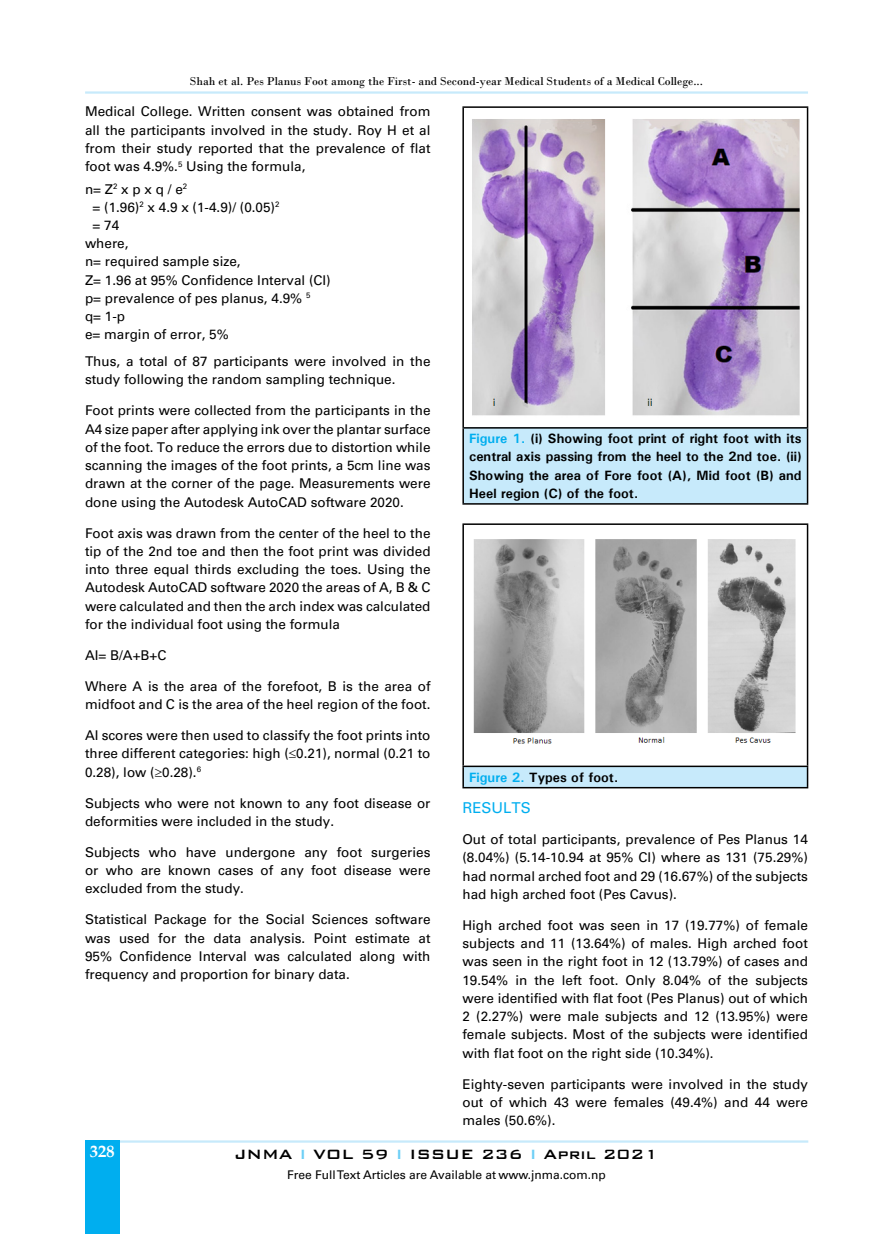
<style>
.page{position:relative;width:893px;height:1234px;background:#fff}
.page>*{position:absolute;margin:0;border:0;box-sizing:border-box;transform-origin:0 0}
.t1{font:500 18px "Bank Gothic BT";color:#000}
.t2{font:700 16.5px "Book Antiqua";color:#fff}
.Introduction{font:15px "Univers";color:#00aeef}
.Introduction-2{font:13.5px/18.3px "Univers";color:#000;text-align:justify}
.Introduction-3{font:700 13.5px/18.1px "Univers";color:#000;text-align:justify}
.Introduction-4{font:12px "Bodoni";color:#000}
.t3{font:12px "Univers";color:#000}
.s1{color:#00aeef}
.s2{color:#6dcff6}
</style>
<div class="page">
<hr style="left:85px;top:91px;width:723px;height:3px;background:#c7eafb">
<hr style="left:85px;top:1140px;width:723px;height:2px;background:#c7eafb">
<div style="left:85px;top:1140px;width:35px;height:93px;background:#00aeef"></div>
<div style="left:463px;top:428px;width:344px;height:76px;background:#c7eafb"></div>
<hr style="left:462px;top:106px;width:346px;height:2px;background:#000">
<hr style="left:462px;top:108px;width:2px;height:319px;background:#000">
<hr style="left:807px;top:108px;width:1px;height:319px;background:#000">
<hr style="left:462px;top:427px;width:346px;height:1px;background:#000">
<hr style="left:462px;top:428px;width:2px;height:75px;background:#000">
<hr style="left:807px;top:428px;width:1px;height:75px;background:#000">
<hr style="left:462px;top:503px;width:346px;height:1px;background:#000">
<img style="left:472px;top:119px;width:328px;height:297px">
<div style="left:463px;top:766px;width:344px;height:21px;background:#c7eafb"></div>
<hr style="left:462px;top:523px;width:346px;height:2px;background:#000">
<hr style="left:462px;top:525px;width:2px;height:240px;background:#000">
<hr style="left:807px;top:525px;width:1px;height:240px;background:#000">
<hr style="left:462px;top:765px;width:346px;height:2px;background:#000">
<svg style="left:462px;top:767px;width:2px;height:19px"></svg>
<svg style="left:807px;top:767px;width:1px;height:19px"></svg>
<hr style="left:462px;top:786px;width:346px;height:2px;background:#000">
<img style="left:473px;top:539px;width:323px;height:205px">
<p class="Introduction-4" style="left:190px;top:73px;width:515px">Shah et al. Pes Planus Foot among the First- and Second-year Medical Students of a Medical College...</p>
<p class="Introduction-2" style="left:85px;top:102px;width:347px">Medical College. Written consent was obtained from all the participants involved in the study. Roy H et al from their study reported that the prevalence of flat foot was 4.9%.<sup>5</sup> Using the formula,</p>
<p class="Introduction-2" style="left:85px;top:179px;width:104px">n= Z<sup>2</sup> x p x q / e<sup>2</sup></p>
<p class="Introduction-2" style="left:93px;top:198px;width:188px">= (1.96)<sup>2</sup> x 4.9 x (1-4.9)/ (0.05)<sup>2</sup></p>
<p class="Introduction-2" style="left:93px;top:216px;width:28px">= 74</p>
<p class="Introduction-2" style="left:85px;top:234px;width:45px">where,</p>
<p class="Introduction-2" style="left:85px;top:252px;width:157px">n= required sample size,</p>
<p class="Introduction-2" style="left:85px;top:271px;width:247px">Z= 1.96 at 95% Confidence Interval (CI)</p>
<p class="Introduction-2" style="left:85px;top:289px;width:227px">p= prevalence of pes planus, 4.9% <sup>5</sup></p>
<p class="Introduction-2" style="left:85px;top:307px;width:42px">q= 1-p</p>
<p class="Introduction-2" style="left:85px;top:325px;width:145px">e= margin of error, 5%</p>
<p class="Introduction-2" style="left:85px;top:352px;width:347px">Thus, a total of 87 participants were involved in the study following the random sampling technique.</p>
<p class="Introduction-2" style="left:85px;top:401px;width:347px">Foot prints were collected from the participants in the A4 size paper after applying ink over the plantar surface of the foot. To reduce the errors due to distortion while scanning the images of the foot prints, a 5cm line was drawn at the corner of the page. Measurements were done using the Autodesk AutoCAD software 2020.</p>
<p class="Introduction-2" style="left:85px;top:523px;width:347px">Foot axis was drawn from the center of the heel to the tip of the 2nd toe and then the foot print was divided into three equal thirds excluding the toes. Using the Autodesk AutoCAD software 2020 the areas of A, B &amp; C were calculated and then the arch index was calculated for the individual foot using the formula</p>
<p class="Introduction-2" style="left:85px;top:645px;width:83px">AI= B/A+B+C</p>
<p class="Introduction-2" style="left:85px;top:676px;width:347px">Where A is the area of the forefoot, B is the area of midfoot and C is the area of the heel region of the foot.</p>
<p class="Introduction-2" style="left:85px;top:726px;width:347px">AI scores were then used to classify the foot prints into three different categories: high (≤0.21), normal (0.21 to 0.28), low (≥0.28).<sup>6</sup></p>
<p class="Introduction-2" style="left:85px;top:793px;width:347px">Subjects who were not known to any foot disease or deformities were included in the study.</p>
<p class="Introduction-2" style="left:85px;top:842px;width:347px">Subjects who have undergone any foot surgeries or who are known cases of any foot disease were excluded from the study.</p>
<p class="Introduction-2" style="left:85px;top:910px;width:347px">Statistical Package for the Social Sciences software was used for the data analysis. Point estimate at 95% Confidence Interval was calculated along with frequency and proportion for binary data.</p>
<p class="Introduction-3" style="left:469px;top:429px;width:334px"><span class="s1">Figure 1.</span> (i) Showing foot print of right foot with its central axis passing from the heel to the 2nd toe. (ii)<br>Showing the area of Fore foot (A), Mid foot (B) and Heel region (C) of the foot.</p>
<p class="Introduction-3" style="left:469px;top:767px;width:151px"><span class="s1">Figure 2.</span> Types of foot.</p>
<p class="Introduction" style="left:462px;top:798px;width:70px">RESULTS</p>
<p class="Introduction-2" style="left:462px;top:830px;width:347px">Out of total participants, prevalence of Pes Planus 14 (8.04%) (5.14-10.94 at 95% CI) where as 131 (75.29%) had normal arched foot and 29 (16.67%) of the subjects had high arched foot (Pes Cavus).</p>
<p class="Introduction-2" style="left:462px;top:915px;width:347px">High arched foot was seen in 17 (19.77%) of female subjects and 11 (13.64%) of males. High arched foot was seen in the right foot in 12 (13.79%) of cases and 19.54% in the left foot. Only 8.04% of the subjects were identified with flat foot (Pes Planus) out of which 2 (2.27%) were male subjects and 12 (13.95%) were female subjects. Most of the subjects were identified with flat foot on the right side (10.34%).</p>
<p class="Introduction-2" style="left:462px;top:1074px;width:347px">Eighty-seven participants were involved in the study out of which 43 were females (49.4%) and 44 were males (50.6%).</p>
<p class="t2" style="left:90px;top:1139px;width:26px">328</p>
<h1 class="t1" style="left:234px;top:1143px;width:425px">JNMA <span class="s2">I</span> VOL 59 <span class="s2">I</span> ISSUE 236 <span class="s2">I</span> April 2021</h1>
<p class="t3" style="left:287px;top:1167px;width:320px">Free Full Text Articles are Available at www.jnma.com.np</p>
</div>
